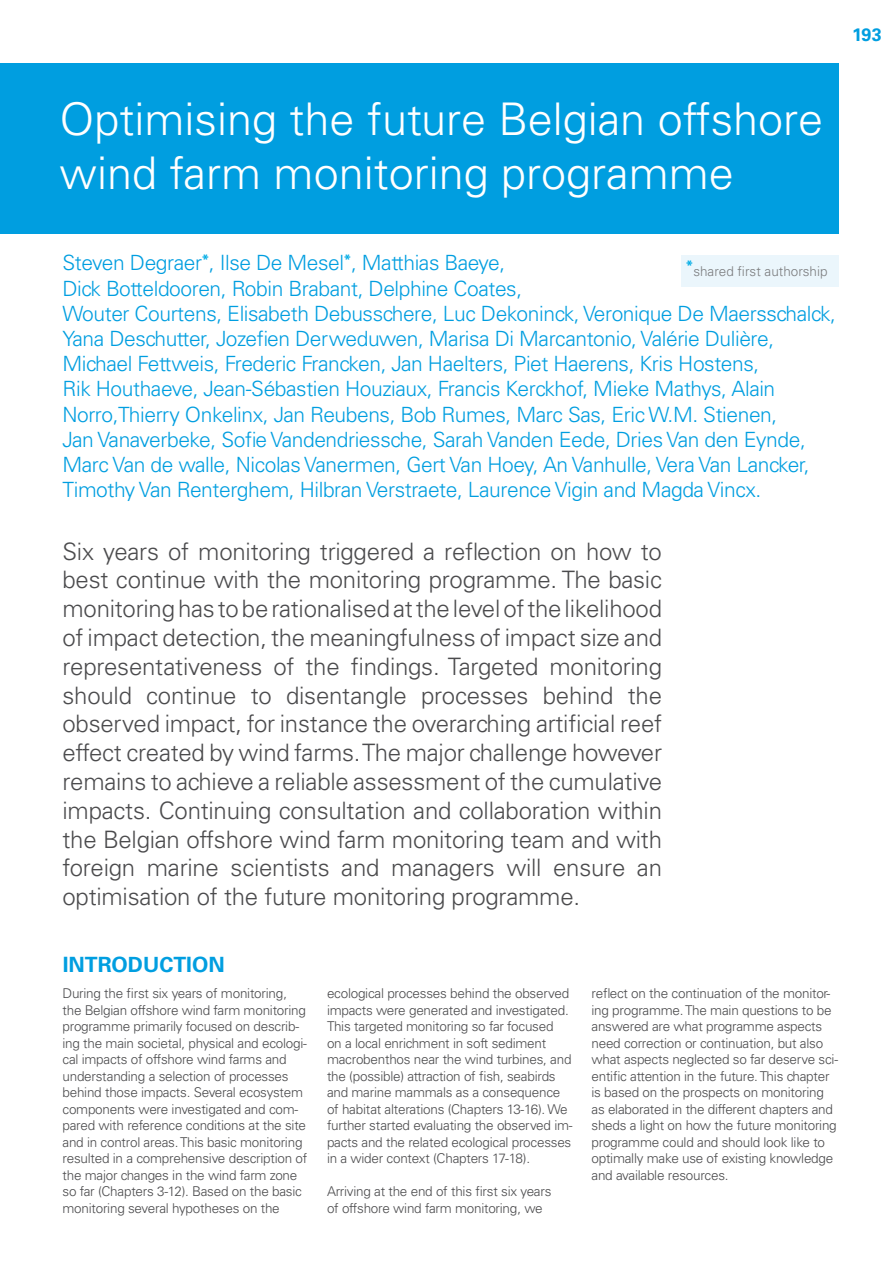
<style>
.page{position:relative;width:893px;height:1263px;background:#fff}
.page>*{position:absolute;margin:0;border:0;box-sizing:border-box;transform-origin:0 0}
.t1{font:300 45px/54px "Univers LT Std";color:#fff}
.t2{font:300 24px/28.8px "Univers LT Std";letter-spacing:-.01em;color:#4b4b4d;text-align:justify}
.t3{font:300 21px/25.2px "Univers LT Std";letter-spacing:-.02em;color:#009ee0}
.t4{font:700 21px "Univers LT Std";color:#009ee0}
.t5{font:700 18px "Univers LT Std";color:#009ee0}
.t6{font:300 13.5px/16.5px "Univers LT Std";letter-spacing:-.02em;color:#4b4b4d}
.t7{font:300 13.5px "Univers LT Std";color:#7b7c7e}
</style>
<div class="page">
<div style="left:681px;top:255px;width:158px;height:32px;background:#ebf6fc"></div>
<div style="left:0;top:64px;width:839px;height:170px;background:#009ee0"></div>
<h3 class="t5" style="left:852px;top:24px;width:31px">193</h3>
<h1 class="t1" style="left:60px;top:92px;width:765px">Optimising the future Belgian offshore wind farm monitoring programme</h1>
<p class="t3" style="left:63px;top:250px;width:775px">Steven Degraer<sup>*</sup>, Ilse De Mesel<sup>*</sup>, Matthias Baeye,<br>Dick Botteldooren, Robin Brabant, Delphine Coates,<br>Wouter Courtens, Elisabeth Debusschere, Luc Dekoninck, Veronique De Maersschalck, Yana Deschutter, Jozefien Derweduwen, Marisa Di Marcantonio, Valérie Dulière, Michael Fettweis, Frederic Francken, Jan Haelters, Piet Haerens, Kris Hostens,<br>Rik Houthaeve, Jean-Sébastien Houziaux, Francis Kerckhof, Mieke Mathys, Alain Norro,Thierry Onkelinx, Jan Reubens, Bob Rumes, Marc Sas, Eric W.M. Stienen,<br>Jan Vanaverbeke, Sofie Vandendriessche, Sarah Vanden Eede, Dries Van den Eynde, Marc Van de walle, Nicolas Vanermen, Gert Van Hoey, An Vanhulle, Vera Van Lancker, Timothy Van Renterghem, Hilbran Verstraete, Laurence Vigin and Magda Vincx.</p>
<p class="t7" style="left:686px;top:263px;width:143px"><sup>*</sup>shared first authorship</p>
<p class="t2" style="left:63px;top:537px;width:601px">Six years of monitoring triggered a reflection on how to best continue with the monitoring programme. The basic monitoring has to be rationalised at the level of the likelihood of impact detection, the meaningfulness of impact size and representativeness of the findings. Targeted monitoring should continue to disentangle processes behind the observed impact, for instance the overarching artificial reef effect created by wind farms. The major challenge however remains to achieve a reliable assessment of the cumulative impacts. Continuing consultation and collaboration within the Belgian offshore wind farm monitoring team and with foreign marine scientists and managers will ensure an optimisation of the future monitoring programme.</p>
<h3 class="t4" style="left:63px;top:952px;width:163px">INTRODUCTION</h3>
<p class="t6" style="left:63px;top:985px;width:246px">During the first six years of monitoring, the Belgian offshore wind farm monitoring programme primarily focused on describ&shy;ing the main societal, physical and ecologi&shy;cal impacts of offshore wind farms and understanding a selection of processes behind those impacts. Several ecosystem components were investigated and com&shy;pared with reference conditions at the site and in control areas. This basic monitoring resulted in a comprehensive description of the major changes in the wind farm zone so far (Chapters 3-12). Based on the basic monitoring several hypotheses on the</p>
<p class="t6" style="left:327px;top:985px;width:247px">ecological processes behind the observed impacts were generated and investigated.<br>This targeted monitoring so far focused<br>on a local enrichment in soft sediment macrobenthos near the wind turbines, and the (possible) attraction of fish, seabirds and marine mammals as a consequence of habitat alterations (Chapters 13-16). We further started evaluating the observed im&shy;pacts and the related ecological processes in a wider context (Chapters 17-18).</p>
<p class="t6" style="left:327px;top:1183px;width:226px">Arriving at the end of this first six years of offshore wind farm monitoring, we</p>
<p class="t6" style="left:591px;top:985px;width:248px">reflect on the continuation of the monitor&shy;ing programme. The main questions to be answered are what programme aspects need correction or continuation, but also what aspects neglected so far deserve sci&shy;entific attention in the future. This chapter is based on the prospects on monitoring as elaborated in the different chapters and sheds a light on how the future monitoring programme could and should look like to optimally make use of existing knowledge and available resources.</p>
</div>
